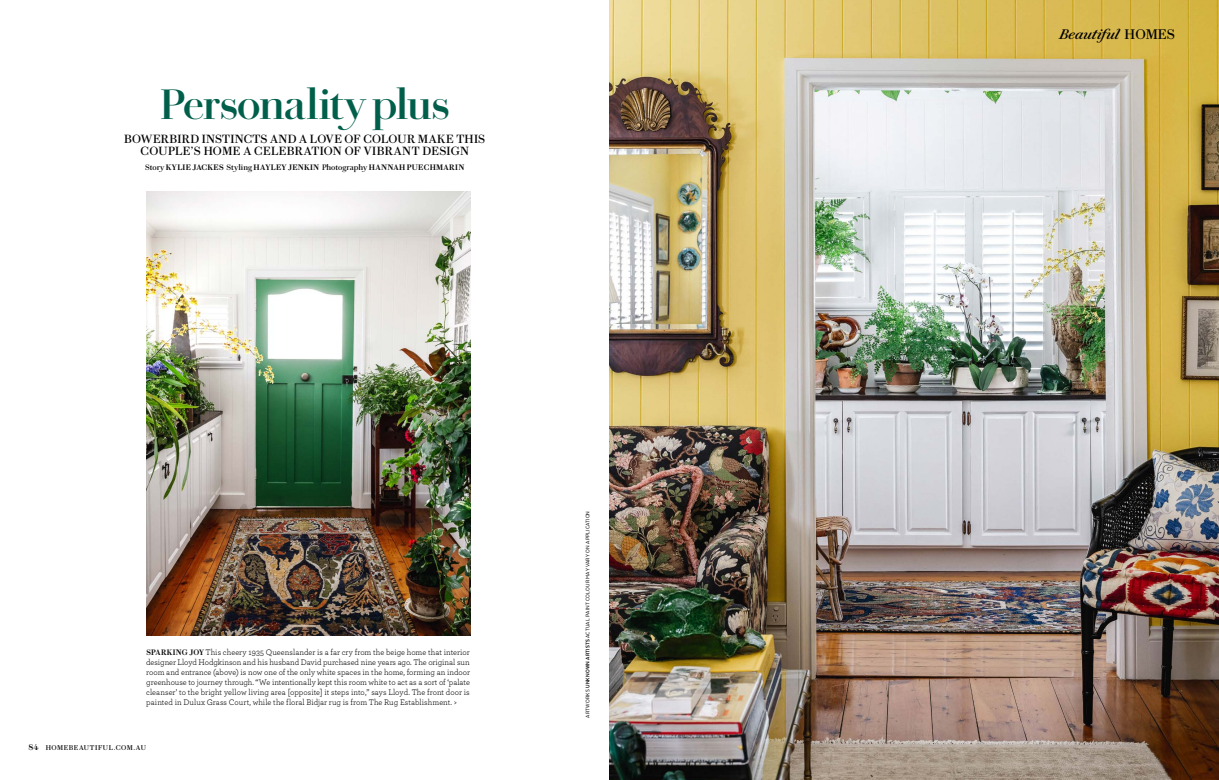
<style>
.page{position:relative;width:1219px;height:780px;background:#fff}
.page>*{position:absolute;margin:0;border:0;box-sizing:border-box;transform-origin:0 0}
.t1{font:600 42.8px "Chiswick Headline";letter-spacing:-.025em;color:#005f4a}
.t2{font:italic 14px "Chiswick Text";color:#000}
.t3{font:12px/12px "Chiswick Text";letter-spacing:.02em;color:#000;text-align:center}
.t4{font:8.5px/10px "Archer";color:#000;text-align:justify}
.t5{font:600 8px "Chiswick Text";letter-spacing:.035em;color:#000}
.t6{font:7px "Chiswick Text";letter-spacing:.07em;color:#000}
.t7{font:6px "Texta Narrow Alt";letter-spacing:.035em;color:#000}
.s1{font-weight:400}
.s2{font-family:"Chiswick Text";font-weight:600;font-size:8px}
.s3{font-size:9px}
.s4{font-weight:700}
.s5{font-style:normal}
</style>
<div class="page">
<img style="left:146px;top:192px;width:324px;height:443px">
<img style="left:610px;top:0;width:609px;height:780px">
<h1 class="t1" style="left:160px;top:73px;width:291px">Personality plus</h1>
<h3 class="t3" style="left:124px;top:132px;width:363px">BOWERBIRD INSTINCTS AND A LOVE OF COLOUR MAKE THIS<br>COUPLE’S HOME A CELEBRATION OF VIBRANT DESIGN</h3>
<p class="t5" style="left:145px;top:161px;width:321px"><span class="s1">Story</span> KYLIE JACKES <span class="s1">Styling</span> HAYLEY JENKIN <span class="s1">Photography</span> HANNAH PUECHMARIN</p>
<p class="t4" style="left:146px;top:646px;width:325px"><span class="s2">SPARKING JOY</span> This cheery 1935 Queenslander is a far cry from the beige home that interior designer Lloyd Hodgkinson and his husband David purchased nine years ago. The original sun room and entrance (above) is now one of the only white spaces in the home, forming an indoor greenhouse to journey through. “We intentionally kept this room white to act as a sort of ‘palate cleanser’ to the bright yellow living area [opposite] it steps into,” says Lloyd. The front door is painted in Dulux Grass Court, while the floral Bidjar rug is from The Rug Establishment. &gt;</p>
<p class="t6" style="left:28px;top:742px;width:119px"><span class="s3">84</span> HOMEBEAUTIFUL.COM.AU</p>
<p class="t7" style="left:584px;top:717px;width:208px;rotate:-90deg">ARTWORKS <span class="s4">UNKNOWN ARTISTS</span> ACTUAL PAINT COLOUR MAY VARY ON APPLICATION</p>
<h2 class="t2" style="left:1059px;top:23px;width:117px">Beautiful <span class="s5">HOMES</span></h2>
</div>
